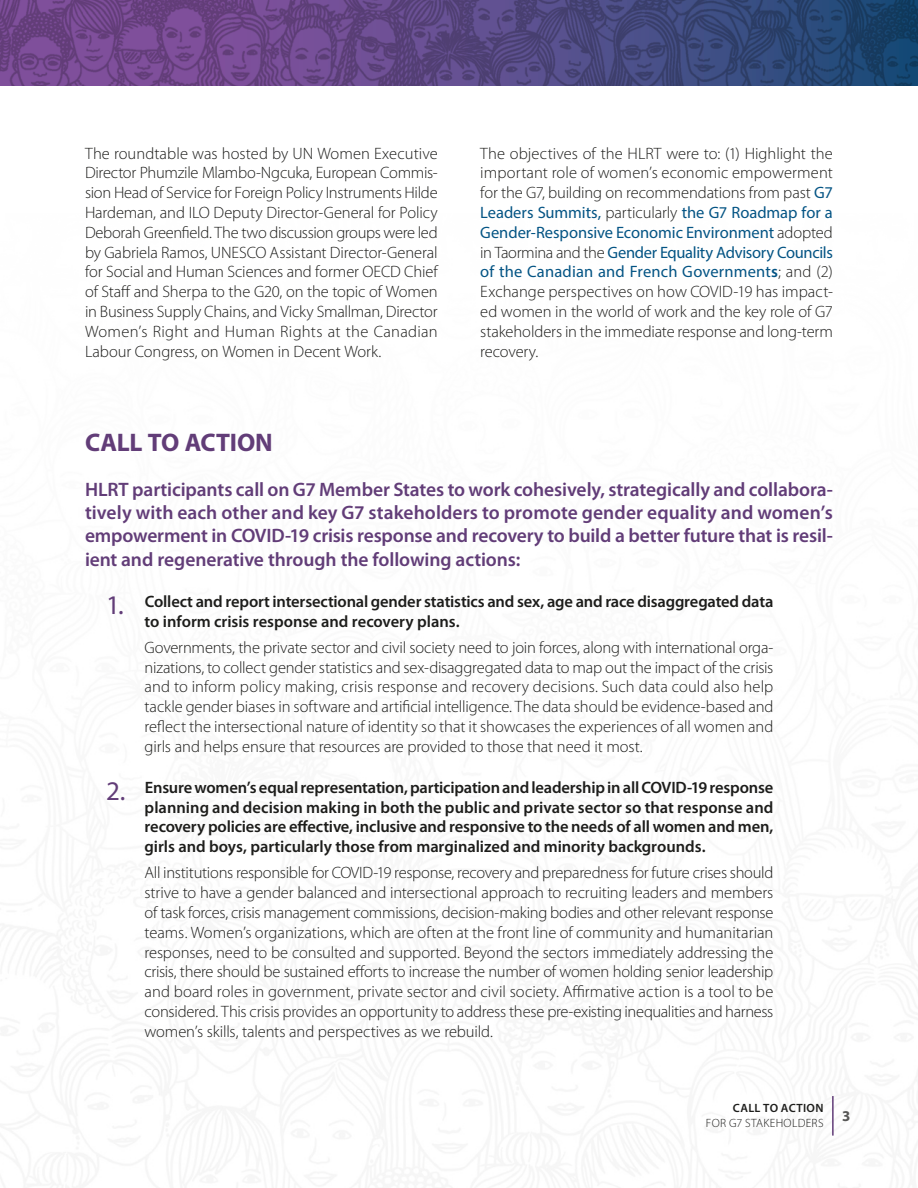
<style>
.page{position:relative;width:918px;height:1188px;background:#fff}
.page>*{position:absolute;margin:0;border:0;box-sizing:border-box;transform-origin:0 0}
.t1{font:700 25.5px "Myriad Pro";letter-spacing:-.01em;color:#623d78}
.t2{font:600 19.5px/23.4px "Myriad Pro";letter-spacing:-.005em;color:#623d78;text-align:justify}
.t3{font:300 16.5px/19.8px "Myriad Pro";letter-spacing:-.01em;color:#1d1d1b;text-align:justify}
.t4{font:600 16.5px/19.8px "Myriad Pro";letter-spacing:-.005em;color:#1d1d1b}
.t5{font:300 12px/14.4px "Myriad Pro";letter-spacing:.025em;color:#1d1d1b;text-align:center}
.s1{font-weight:400;color:#045484}
.s2{font-weight:600;color:#045484}
.s3{font-weight:400;font-size:27px;color:#623d78}
.s4{font-weight:600}
</style>
<div class="page">
<img style="left:0;top:0;width:918px;height:85px">
<hr style="left:832px;top:1096px;width:2px;height:40px;background:#623d78">
<p class="t3" style="left:85px;top:143px;width:354px">The roundtable was hosted by UN Women Executive Director Phumzile Mlambo-Ngcuka, European Commis&shy;sion Head of Service for Foreign Policy Instruments Hilde Hardeman, and ILO Deputy Director-General for Policy Deborah Greenfield. The two discussion groups were led by Gabriela Ramos, UNESCO Assistant Director-General for Social and Human Sciences and former OECD Chief of Staff and Sherpa to the G20, on the topic of Women in Business Supply Chains, and Vicky Smallman, Director Women’s Right and Human Rights at the Canadian Labour Congress, on Women in Decent Work.</p>
<p class="t3" style="left:480px;top:143px;width:354px">The objectives of the HLRT were to: (1) Highlight the important role of women’s economic empowerment for the G7, building on recommendations from past <span class="s1">G7<br>Leaders Summits,</span> particularly <span class="s1">the G7 Roadmap for a Gender-Responsive Economic Environment</span> adopted in Taormina and the <span class="s1">Gender Equality Advisory Councils of the Canadian and French Government</span><span class="s2">s</span>; and (2)<br>Exchange perspectives on how COVID-19 has impact&shy;ed women in the world of work and the key role of G7 stakeholders in the immediate response and long-term recovery.</p>
<h1 class="t1" style="left:85px;top:426px;width:189px">CALL TO ACTION</h1>
<p class="t2" style="left:85px;top:477px;width:749px">HLRT participants call on G7 Member States to work cohesively, strategically and collabora&shy;tively with each other and key G7 stakeholders to promote gender equality and women’s empowerment in COVID-19 crisis response and recovery to build a better future that is resil&shy;ient and regenerative through the following actions:</p>
<p class="t4" style="left:145px;top:591px;width:630px;text-indent:-38px"><span class="s3">1.</span> Collect and report intersectional gender statistics and sex, age and race disaggregated data to inform crisis response and recovery plans.</p>
<p class="t3" style="left:145px;top:638px;width:630px">Governments, the private sector and civil society need to join forces, along with international orga&shy;nizations, to collect gender statistics and sex-disaggregated data to map out the impact of the crisis and to inform policy making, crisis response and recovery decisions. Such data could also help tackle gender biases in software and artificial intelligence. The data should be evidence-based and reflect the intersectional nature of identity so that it showcases the experiences of all women and girls and helps ensure that resources are provided to those that need it most.</p>
<p class="t4" style="left:145px;top:777px;width:630px;text-align:justify;text-indent:-38px"><span class="s3">2.</span> Ensure women’s equal representation, participation and leadership in all COVID-19 response planning and decision making in both the public and private sector so that response and recovery policies are effective, inclusive and responsive to the needs of all women and men, girls and boys, particularly those from marginalized and minority backgrounds.</p>
<p class="t3" style="left:145px;top:863px;width:630px">All institutions responsible for COVID-19 response, recovery and preparedness for future crises should strive to have a gender balanced and intersectional approach to recruiting leaders and members of task forces, crisis management commissions, decision-making bodies and other relevant response teams. Women’s organizations, which are often at the front line of community and humanitarian responses, need to be consulted and supported. Beyond the sectors immediately addressing the crisis, there should be sustained efforts to increase the number of women holding senior leadership and board roles in government, private sector and civil society. Affirmative action is a tool to be considered. This crisis provides an opportunity to address these pre-existing inequalities and harness women’s skills, talents and perspectives as we rebuild.</p>
<p class="t5" style="left:706px;top:1101px;width:146px"><span class="s4">CALL TO ACTION<br></span>FOR G7 STAKEHOLDERS <sup>3</sup></p>
</div>
